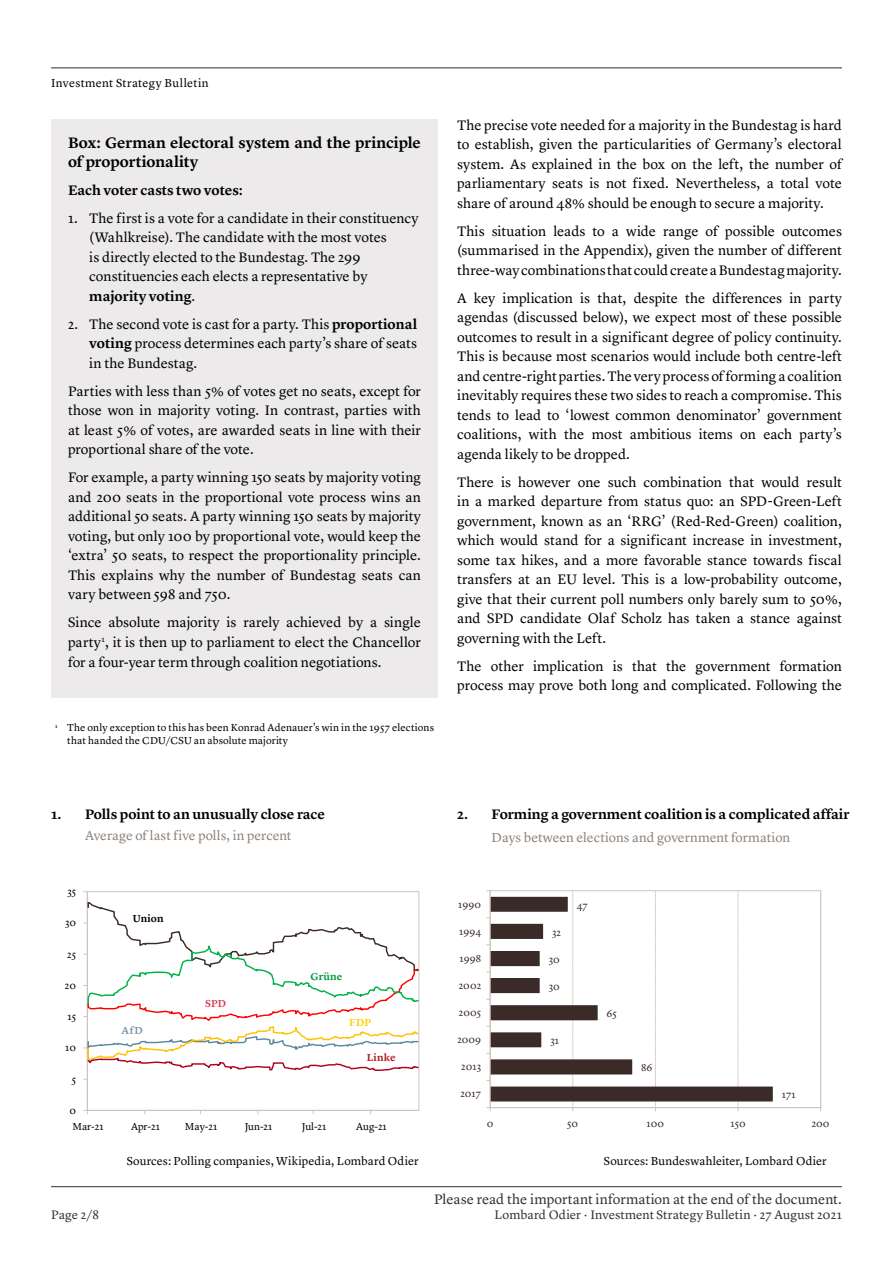
<style>
.page{position:relative;width:893px;height:1263px;background:#fff}
.page>*{position:absolute;margin:0;border:0;box-sizing:border-box;transform-origin:0 0}
.t1{font:600 15.75px/18.9px "Lyon Text";letter-spacing:-.005em;color:#000}
.t2{font:14.25px/19.5px "Lyon Text";color:#000;text-align:justify}
.t3{font:600 14.25px "Lyon Text";color:#000}
.t4{font:14.25px "Lyon Text";color:#372f2d}
.t5{font:13.5px "Lyon Text";color:#8e8279}
.t6{font:12.75px "Lyon Text";letter-spacing:.005em;color:#372f2d}
.t7{font:12px "Lyon Text";letter-spacing:.015em;color:#000}
.t8{font:10.5px/12.6px "Lyon Text";letter-spacing:.01em;color:#000}
.t9{font:10.5px "Lyon Text";color:#3a2a28}
.t10{font:600 10.5px "Lyon Text";letter-spacing:.005em;color:#000}
.t11{font:600 10.5px "Lyon Text";letter-spacing:.02em;color:#b11821}
.t12{font:600 10.5px "Lyon Text";letter-spacing:.02em;color:#00993f}
.t13{font:600 10.5px "Lyon Text";color:#dc4057}
.t14{font:600 10.5px "Lyon Text";color:#7c97ab}
.t15{font:600 10.5px "Lyon Text";color:#ffd000}
.s1{font-weight:600}
</style>
<div class="page">
<hr style="left:51px;top:68px;width:791px;height:1px;background:#332926">
<hr style="left:51px;top:1186px;width:791px;height:1px;background:#372f2d">
<div style="left:51px;top:119px;width:387px;height:578px;background:#eceaeb"></div>
<svg style="left:491px;top:897px;width:282px;height:204px"></svg>
<hr style="left:490px;top:1107px;width:331px;height:1px;background:#d1c3bc">
<svg style="left:573px;top:891px;width:1px;height:220px"></svg>
<svg style="left:655px;top:891px;width:1px;height:220px"></svg>
<svg style="left:738px;top:891px;width:1px;height:220px"></svg>
<svg style="left:820px;top:891px;width:1px;height:220px"></svg>
<hr style="left:490px;top:891px;width:1px;height:216px;background:#d1c3bc">
<div style="left:87px;top:891px;width:332px;height:219px;border:1px solid #d1c3bc"></div>
<hr style="left:87px;top:892px;width:1px;height:218px;background:#d1c3bc">
<hr style="left:87px;top:1110px;width:332px;height:1px;background:#d1c3bc">
<svg style="left:83px;top:901px;width:337px;height:171px"></svg>
<p class="t7" style="left:51px;top:73px;width:159px">Investment Strategy Bulletin</p>
<p class="t1" style="left:68px;top:132px;width:354px">Box: German electoral system and the principle of proportionality</p>
<p class="t3" style="left:68px;top:179px;width:176px">Each voter casts two votes:</p>
<p class="t2" style="left:89px;top:207px;width:331px;text-align:left;text-indent:-21px">1. The first is a vote for a candidate in their constituency (Wahlkreise). The candidate with the most votes<br>is directly elected to the Bundestag. The 299 constituencies each elects a representative by <span class="s1">majority voting</span>.</p>
<p class="t2" style="left:89px;top:313px;width:329px;text-indent:-21px">2. The second vote is cast for a party. This <span class="s1">proportional voting</span> process determines each party’s share of seats in the Bundestag.</p>
<p class="t2" style="left:68px;top:380px;width:354px">Parties with less than 5% of votes get no seats, except for those won in majority voting. In contrast, parties with at least 5% of votes, are awarded seats in line with their proportional share of the vote.</p>
<p class="t2" style="left:68px;top:467px;width:354px">For example, a party winning 150 seats by majority voting and 200 seats in the proportional vote process wins an additional 50 seats. A party winning 150 seats by majority voting, but only 100 by proportional vote, would keep the ‘extra’ 50 seats, to respect the proportionality principle.<br>This explains why the number of Bundestag seats can vary between 598 and 750.</p>
<p class="t2" style="left:68px;top:612px;width:354px">Since absolute majority is rarely achieved by a single party<sup>1</sup>, it is then up to parliament to elect the Chancellor for a four-year term through coalition negotiations.</p>
<p class="t8" style="left:67px;top:721px;width:368px;text-indent:-12px"><sup>1</sup> The only exception to this has been Konrad Adenauer’s win in the 1957 elections that handed the CDU/CSU an absolute majority</p>
<p class="t2" style="left:457px;top:114px;width:386px">The precise vote needed for a majority in the Bundestag is hard to establish, given the particularities of Germany’s electoral system. As explained in the box on the left, the number of parliamentary seats is not fixed. Nevertheless, a total vote share of around 48% should be enough to secure a majority.</p>
<p class="t2" style="left:457px;top:220px;width:386px">This situation leads to a wide range of possible outcomes (summarised in the Appendix), given the number of different three-way combinations that could create a Bundestag majority.</p>
<p class="t2" style="left:457px;top:287px;width:386px">A key implication is that, despite the differences in party agendas (discussed below), we expect most of these possible outcomes to result in a significant degree of policy continuity.<br>This is because most scenarios would include both centre-left and centre-right parties. The very process of forming a coalition inevitably requires these two sides to reach a compromise. This tends to lead to ‘lowest common denominator’ government coalitions, with the most ambitious items on each party’s agenda likely to be dropped.</p>
<p class="t2" style="left:457px;top:471px;width:386px">There is however one such combination that would result in a marked departure from status quo: an SPD-Green-Left government, known as an ‘RRG’ (Red-Red-Green) coalition, which would stand for a significant increase in investment, some tax hikes, and a more favorable stance towards fiscal transfers at an EU level. This is a low-probability outcome, give that their current poll numbers only barely sum to 50%, and SPD candidate Olaf Scholz has taken a stance against governing with the Left.</p>
<p class="t2" style="left:457px;top:655px;width:386px">The other implication is that the government formation process may prove both long and complicated. Following the</p>
<p class="t3" style="left:51px;top:804px;width:276px">1. Polls point to an unusually close race</p>
<p class="t5" style="left:85px;top:825px;width:208px">Average of last five polls, in percent</p>
<p class="t8" style="left:67px;top:884px;width:10px">35</p>
<p class="t8" style="left:65px;top:916px;width:13px">30</p>
<p class="t8" style="left:67px;top:947px;width:10px">25</p>
<p class="t8" style="left:65px;top:978px;width:13px">20</p>
<p class="t8" style="left:68px;top:1009px;width:10px">15</p>
<p class="t8" style="left:65px;top:1041px;width:12px">10</p>
<p class="t8" style="left:72px;top:1072px;width:6px">5</p>
<p class="t8" style="left:70px;top:1103px;width:8px">0</p>
<p class="t10" style="left:133px;top:910px;width:32px">Union</p>
<p class="t14" style="left:121px;top:1022px;width:23px">AfD</p>
<p class="t13" style="left:205px;top:995px;width:23px">SPD</p>
<p class="t12" style="left:310px;top:968px;width:33px">Grüne</p>
<p class="t15" style="left:349px;top:1014px;width:23px">FDP</p>
<p class="t11" style="left:367px;top:1049px;width:30px">Linke</p>
<p class="t8" style="left:73px;top:1119px;width:33px">Mar-21</p>
<p class="t8" style="left:131px;top:1119px;width:30px">Apr-21</p>
<p class="t8" style="left:185px;top:1119px;width:34px">May-21</p>
<p class="t8" style="left:245px;top:1119px;width:29px">Jun-21</p>
<p class="t8" style="left:302px;top:1119px;width:26px">Jul-21</p>
<p class="t8" style="left:356px;top:1119px;width:32px">Aug-21</p>
<p class="t7" style="left:127px;top:1152px;width:293px">Sources: Polling companies, Wikipedia, Lombard Odier</p>
<p class="t3" style="left:457px;top:804px;width:394px">2. Forming a government coalition is a complicated affair</p>
<p class="t5" style="left:492px;top:827px;width:300px">Days between elections and government formation</p>
<p class="t9" style="left:458px;top:896px;width:24px">1990</p>
<p class="t9" style="left:577px;top:897px;width:13px">47</p>
<p class="t9" style="left:459px;top:923px;width:24px">1994</p>
<p class="t9" style="left:552px;top:924px;width:10px">32</p>
<p class="t9" style="left:460px;top:950px;width:23px">1998</p>
<p class="t9" style="left:549px;top:951px;width:13px">30</p>
<p class="t9" style="left:459px;top:977px;width:24px">2002</p>
<p class="t9" style="left:549px;top:978px;width:13px">30</p>
<p class="t9" style="left:459px;top:1004px;width:24px">2005</p>
<p class="t9" style="left:607px;top:1005px;width:12px">65</p>
<p class="t9" style="left:457px;top:1032px;width:25px">2009</p>
<p class="t9" style="left:550px;top:1033px;width:10px">31</p>
<p class="t9" style="left:461px;top:1059px;width:21px">2013</p>
<p class="t9" style="left:641px;top:1060px;width:13px">86</p>
<p class="t9" style="left:460px;top:1086px;width:22px">2017</p>
<p class="t9" style="left:782px;top:1087px;width:15px">171</p>
<p class="t9" style="left:487px;top:1115px;width:8px">0</p>
<p class="t9" style="left:567px;top:1115px;width:13px">50</p>
<p class="t9" style="left:647px;top:1115px;width:19px">100</p>
<p class="t9" style="left:730px;top:1115px;width:17px">150</p>
<p class="t9" style="left:812px;top:1115px;width:19px">200</p>
<p class="t7" style="left:604px;top:1152px;width:224px">Sources: Bundeswahleiter, Lombard Odier</p>
<p class="t4" style="left:434px;top:1188px;width:409px">Please read the important information at the end of the document.</p>
<p class="t6" style="left:51px;top:1205px;width:50px">Page 2/8</p>
<p class="t6" style="left:495px;top:1205px;width:349px">Lombard Odier · Investment Strategy Bulletin · 27 August 2021</p>
</div>
